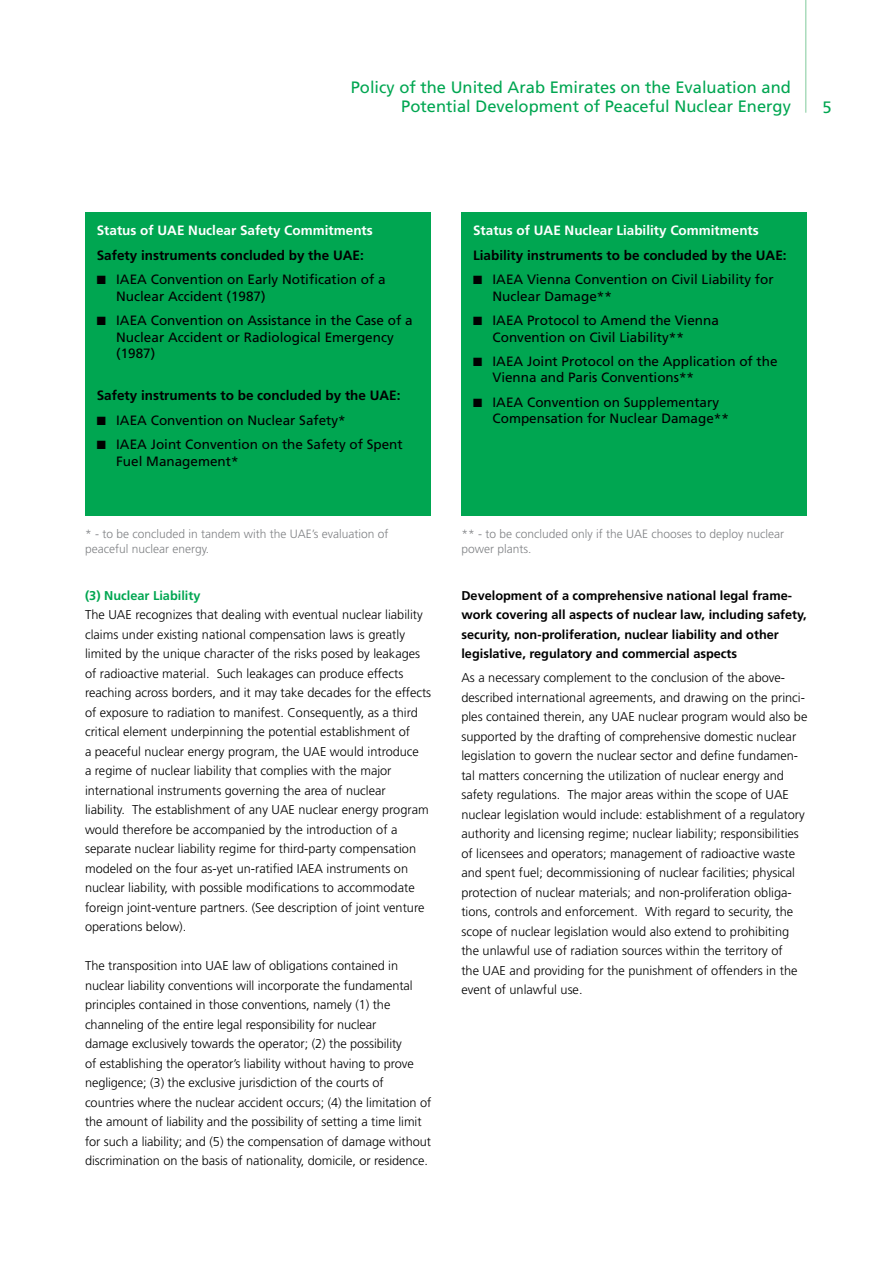
<style>
.page{position:relative;width:893px;height:1263px;background:#fff}
.page>*{position:absolute;margin:0;border:0;box-sizing:border-box;transform-origin:0 0}
.t1{font:16.5px/19.5px "Frutiger";color:#00a651;text-align:right}
.t2{font:13.5px/16.2px "Frutiger";color:#000}
.t3{font:700 13.5px "Frutiger";color:#000}
.t4{font:700 13.5px "Frutiger";color:#fff}
.t5{font:300 12.75px/19.5px "Frutiger";color:#000}
.t6{font:700 12.75px/19.5px "Frutiger";color:#000}
.t7{font:700 12.75px "Frutiger";color:#00a651}
.t8{font:300 12px/15px "Frutiger";color:#808285}
</style>
<div class="page">
<hr style="left:805px;top:0;width:1px;height:113px;background:#81ca9c">
<div style="left:85px;top:213px;width:346px;height:303px;background:#00a651"></div>
<div style="left:461px;top:213px;width:346px;height:303px;background:#00a651"></div>
<p class="t1" style="left:351px;top:77px;width:442px">Policy of the United Arab Emirates on the Evaluation and<br>Potential Development of Peaceful Nuclear Energy</p>
<p class="t1" style="left:822px;top:97px;width:11px">5</p>
<p class="t4" style="left:97px;top:222px;width:278px">Status of UAE Nuclear Safety Commitments</p>
<p class="t3" style="left:97px;top:247px;width:269px">Safety instruments concluded by the UAE:</p>
<p class="t2" style="left:116px;top:271px;width:271px;text-indent:-20px">■ IAEA Convention on Early Notification of a<br>Nuclear Accident (1987)</p>
<p class="t2" style="left:116px;top:312px;width:298px;text-indent:-20px">■ IAEA Convention on Assistance in the Case of a<br>Nuclear Accident or Radiological Emergency (1987)</p>
<p class="t3" style="left:97px;top:387px;width:305px">Safety instruments to be concluded by the UAE:</p>
<p class="t2" style="left:97px;top:412px;width:251px">■ IAEA Convention on Nuclear Safety*</p>
<p class="t2" style="left:116px;top:436px;width:288px;text-indent:-20px">■ IAEA Joint Convention on the Safety of Spent<br>Fuel Management*</p>
<p class="t8" style="left:85px;top:526px;width:305px">* - to be concluded in tandem with the UAE’s evaluation of peaceful nuclear energy.</p>
<p class="t7" style="left:85px;top:588px;width:117px">(3) Nuclear Liability</p>
<p class="t5" style="left:85px;top:605px;width:348px">The UAE recognizes that dealing with eventual nuclear liability claims under existing national compensation laws is greatly limited by the unique character of the risks posed by leakages of radioactive material. Such leakages can produce effects reaching across borders, and it may take decades for the effects of exposure to radiation to manifest. Consequently, as a third critical element underpinning the potential establishment of<br>a peaceful nuclear energy program, the UAE would introduce<br>a regime of nuclear liability that complies with the major international instruments governing the area of nuclear<br>liability. The establishment of any UAE nuclear energy program would therefore be accompanied by the introduction of a separate nuclear liability regime for third-party compensation modeled on the four as-yet un-ratified IAEA instruments on nuclear liability, with possible modifications to accommodate foreign joint-venture partners. (See description of joint venture operations below).</p>
<p class="t5" style="left:85px;top:956px;width:348px">The transposition into UAE law of obligations contained in nuclear liability conventions will incorporate the fundamental principles contained in those conventions, namely (1) the channeling of the entire legal responsibility for nuclear<br>damage exclusively towards the operator; (2) the possibility<br>of establishing the operator’s liability without having to prove negligence; (3) the exclusive jurisdiction of the courts of countries where the nuclear accident occurs; (4) the limitation of the amount of liability and the possibility of setting a time limit for such a liability; and (5) the compensation of damage without discrimination on the basis of nationality, domicile, or residence.</p>
<p class="t4" style="left:473px;top:222px;width:287px">Status of UAE Nuclear Liability Commitments</p>
<p class="t3" style="left:473px;top:247px;width:315px">Liability instruments to be concluded by the UAE:</p>
<p class="t2" style="left:493px;top:271px;width:283px;text-indent:-20px">■ IAEA Vienna Convention on Civil Liability for<br>Nuclear Damage**</p>
<p class="t2" style="left:493px;top:312px;width:228px;text-indent:-20px">■ IAEA Protocol to Amend the Vienna<br>Convention on Civil Liability**</p>
<p class="t2" style="left:493px;top:353px;width:287px;text-indent:-20px">■ IAEA Joint Protocol on the Application of the<br>Vienna and Paris Conventions**</p>
<p class="t2" style="left:493px;top:394px;width:238px;text-indent:-20px">■ IAEA Convention on Supplementary<br>Compensation for Nuclear Damage**</p>
<p class="t8" style="left:461px;top:526px;width:324px">** - to be concluded only if the UAE chooses to deploy nuclear power plants.</p>
<p class="t6" style="left:461px;top:585px;width:347px">Development of a comprehensive national legal frame&shy;work covering all aspects of nuclear law, including safety, security, non-proliferation, nuclear liability and other legislative, regulatory and commercial aspects</p>
<p class="t5" style="left:461px;top:668px;width:347px">As a necessary complement to the conclusion of the above&shy;described international agreements, and drawing on the princi&shy;ples contained therein, any UAE nuclear program would also be supported by the drafting of comprehensive domestic nuclear legislation to govern the nuclear sector and define fundamen&shy;tal matters concerning the utilization of nuclear energy and safety regulations. The major areas within the scope of UAE nuclear legislation would include: establishment of a regulatory authority and licensing regime; nuclear liability; responsibilities of licensees and operators; management of radioactive waste and spent fuel; decommissioning of nuclear facilities; physical protection of nuclear materials; and non-proliferation obliga&shy;tions, controls and enforcement. With regard to security, the scope of nuclear legislation would also extend to prohibiting the unlawful use of radiation sources within the territory of<br>the UAE and providing for the punishment of offenders in the event of unlawful use.</p>
</div>
